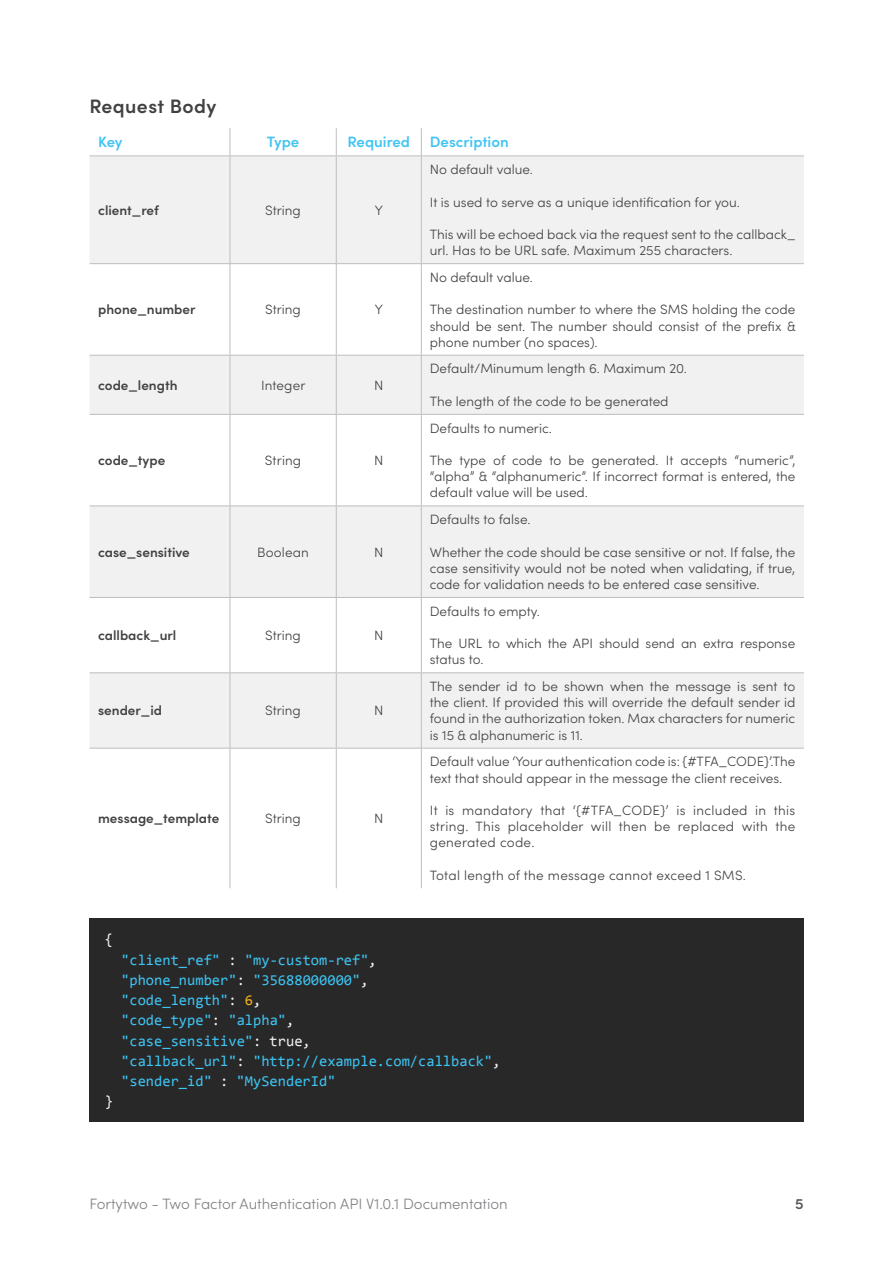
<style>
.page{position:relative;width:893px;height:1263px;background:#fff}
.page>*{position:absolute;margin:0;border:0;box-sizing:border-box;transform-origin:0 0}
.t1{font:600 19.5px "Sofia Pro";letter-spacing:.02em;color:#414042}
.t2{font:15px/20.2px "Consolas";color:#3dc4f2}
.t3{font:300 15px "Sofia Pro";color:#808285}
.t4{font:600 15px "Sofia Pro";color:#42c4f3}
.t5{font:15px "Consolas";color:#f1f1f2}
.t6{font:600 15px "Sofia Pro";color:#58595b}
.t7{font:300 13.5px/16.2px "Sofia Pro";color:#414042;text-align:justify}
.t8{font:600 13.5px "Sofia Pro";color:#414042}
.t9{font:300 13.5px "Sofia Pro";letter-spacing:.02em;color:#414042}
.s1{color:#f1f1f2}
.s2{color:#f7b21f}
</style>
<div class="page">
<svg style="left:90px;top:157px;width:714px;height:591px;fill:#f1f1f2"></svg>
<svg style="left:230px;top:128px;width:1px;height:28px"></svg>
<svg style="left:336px;top:128px;width:1px;height:28px"></svg>
<svg style="left:421px;top:128px;width:1px;height:28px"></svg>
<hr style="left:90px;top:156px;width:140px;height:1px;background:#bcbec0">
<hr style="left:230px;top:156px;width:106px;height:1px;background:#bcbec0">
<hr style="left:230px;top:156px;width:1px;height:107px;background:#bcbec0">
<hr style="left:336px;top:156px;width:85px;height:1px;background:#bcbec0">
<hr style="left:336px;top:156px;width:1px;height:107px;background:#bcbec0">
<hr style="left:421px;top:156px;width:383px;height:1px;background:#bcbec0">
<hr style="left:421px;top:156px;width:1px;height:107px;background:#bcbec0">
<hr style="left:90px;top:263px;width:140px;height:1px;background:#bcbec0">
<hr style="left:230px;top:263px;width:106px;height:1px;background:#bcbec0">
<hr style="left:230px;top:264px;width:1px;height:91px;background:#bcbec0">
<hr style="left:336px;top:263px;width:85px;height:1px;background:#bcbec0">
<hr style="left:336px;top:264px;width:1px;height:91px;background:#bcbec0">
<hr style="left:421px;top:263px;width:383px;height:1px;background:#bcbec0">
<hr style="left:421px;top:264px;width:1px;height:91px;background:#bcbec0">
<hr style="left:90px;top:355px;width:140px;height:1px;background:#bcbec0">
<hr style="left:230px;top:355px;width:106px;height:1px;background:#bcbec0">
<hr style="left:230px;top:356px;width:1px;height:58px;background:#bcbec0">
<hr style="left:336px;top:355px;width:85px;height:1px;background:#bcbec0">
<hr style="left:336px;top:356px;width:1px;height:58px;background:#bcbec0">
<hr style="left:421px;top:355px;width:383px;height:1px;background:#bcbec0">
<hr style="left:421px;top:356px;width:1px;height:58px;background:#bcbec0">
<hr style="left:90px;top:414px;width:140px;height:1px;background:#bcbec0">
<hr style="left:230px;top:414px;width:106px;height:1px;background:#bcbec0">
<hr style="left:230px;top:415px;width:1px;height:90px;background:#bcbec0">
<hr style="left:336px;top:414px;width:85px;height:1px;background:#bcbec0">
<hr style="left:336px;top:415px;width:1px;height:90px;background:#bcbec0">
<hr style="left:421px;top:414px;width:383px;height:1px;background:#bcbec0">
<hr style="left:421px;top:415px;width:1px;height:90px;background:#bcbec0">
<hr style="left:90px;top:505px;width:140px;height:1px;background:#bcbec0">
<hr style="left:230px;top:505px;width:106px;height:1px;background:#bcbec0">
<hr style="left:230px;top:506px;width:1px;height:91px;background:#bcbec0">
<hr style="left:336px;top:505px;width:85px;height:1px;background:#bcbec0">
<hr style="left:336px;top:506px;width:1px;height:91px;background:#bcbec0">
<hr style="left:421px;top:505px;width:383px;height:1px;background:#bcbec0">
<hr style="left:421px;top:506px;width:1px;height:91px;background:#bcbec0">
<hr style="left:230px;top:598px;width:1px;height:74px;background:#bcbec0">
<hr style="left:336px;top:598px;width:1px;height:74px;background:#bcbec0">
<hr style="left:421px;top:598px;width:1px;height:74px;background:#bcbec0">
<hr style="left:230px;top:673px;width:1px;height:75px;background:#bcbec0">
<hr style="left:336px;top:673px;width:1px;height:75px;background:#bcbec0">
<hr style="left:421px;top:673px;width:1px;height:75px;background:#bcbec0">
<hr style="left:230px;top:748px;width:1px;height:140px;background:#bcbec0">
<hr style="left:336px;top:748px;width:1px;height:140px;background:#bcbec0">
<hr style="left:421px;top:748px;width:1px;height:140px;background:#bcbec0">
<hr style="left:90px;top:597px;width:140px;height:1px;background:#bcbec0">
<hr style="left:230px;top:597px;width:106px;height:1px;background:#bcbec0">
<hr style="left:336px;top:597px;width:85px;height:1px;background:#bcbec0">
<hr style="left:421px;top:597px;width:383px;height:1px;background:#bcbec0">
<hr style="left:90px;top:672px;width:140px;height:1px;background:#bcbec0">
<hr style="left:230px;top:672px;width:106px;height:1px;background:#bcbec0">
<hr style="left:336px;top:672px;width:85px;height:1px;background:#bcbec0">
<hr style="left:421px;top:672px;width:383px;height:1px;background:#bcbec0">
<hr style="left:90px;top:748px;width:140px;height:1px;background:#bcbec0">
<hr style="left:230px;top:748px;width:106px;height:1px;background:#bcbec0">
<hr style="left:336px;top:748px;width:85px;height:1px;background:#bcbec0">
<hr style="left:421px;top:748px;width:383px;height:1px;background:#bcbec0">
<div style="left:90px;top:918px;width:714px;height:203px;background:#292829"></div>
<h1 class="t1" style="left:89px;top:91px;width:129px">Request Body</h1>
<p class="t4" style="left:98px;top:131px;width:26px">Key</p>
<p class="t4" style="left:267px;top:131px;width:34px">Type</p>
<p class="t4" style="left:347px;top:131px;width:64px">Required</p>
<p class="t4" style="left:430px;top:131px;width:80px">Description</p>
<p class="t8" style="left:98px;top:200px;width:62px">client_ref</p>
<p class="t7" style="left:265px;top:201px;width:37px">String</p>
<p class="t7" style="left:375px;top:201px;width:10px">Y</p>
<p class="t8" style="left:98px;top:299px;width:99px">phone_number</p>
<p class="t7" style="left:265px;top:301px;width:37px">String</p>
<p class="t7" style="left:375px;top:301px;width:10px">Y</p>
<p class="t8" style="left:98px;top:375px;width:81px">code_length</p>
<p class="t7" style="left:261px;top:376px;width:46px">Integer</p>
<p class="t7" style="left:374px;top:376px;width:11px">N</p>
<p class="t8" style="left:98px;top:450px;width:69px">code_type</p>
<p class="t7" style="left:265px;top:451px;width:38px">String</p>
<p class="t7" style="left:374px;top:451px;width:11px">N</p>
<p class="t8" style="left:98px;top:542px;width:93px">case_sensitive</p>
<p class="t7" style="left:257px;top:543px;width:53px">Boolean</p>
<p class="t7" style="left:374px;top:543px;width:11px">N</p>
<p class="t8" style="left:98px;top:625px;width:80px">callback_url</p>
<p class="t7" style="left:265px;top:626px;width:37px">String</p>
<p class="t7" style="left:374px;top:626px;width:11px">N</p>
<p class="t8" style="left:98px;top:700px;width:65px">sender_id</p>
<p class="t7" style="left:265px;top:702px;width:37px">String</p>
<p class="t7" style="left:374px;top:702px;width:11px">N</p>
<p class="t8" style="left:98px;top:808px;width:123px">message_template</p>
<p class="t7" style="left:265px;top:809px;width:37px">String</p>
<p class="t7" style="left:374px;top:809px;width:11px">N</p>
<p class="t5" style="left:105px;top:930px;width:10px">{</p>
<p class="t7" style="left:430px;top:161px;width:105px">No default value.</p>
<p class="t7" style="left:430px;top:193px;width:312px">It is used to serve as a unique identification for you.</p>
<p class="t7" style="left:430px;top:225px;width:367px">This will be echoed back via the request sent to the callback_ url. Has to be URL safe. Maximum 255 characters.</p>
<p class="t7" style="left:430px;top:268px;width:105px">No default value.</p>
<p class="t7" style="left:430px;top:301px;width:367px">The destination number to where the SMS holding the code should be sent. The number should consist of the prefix &amp; phone number (no spaces).</p>
<p class="t7" style="left:430px;top:360px;width:259px">Default/Minumum length 6. Maximum 20.</p>
<p class="t7" style="left:430px;top:392px;width:240px">The length of the code to be generated</p>
<p class="t7" style="left:430px;top:419px;width:124px">Defaults to numeric.</p>
<p class="t7" style="left:430px;top:451px;width:367px">The type of code to be generated. It accepts “numeric”, “alpha” &amp; “alphanumeric”. If incorrect format is entered, the default value will be used.</p>
<p class="t7" style="left:430px;top:511px;width:102px">Defaults to false.</p>
<p class="t7" style="left:430px;top:543px;width:367px">Whether the code should be case sensitive or not. If false, the case sensitivity would not be noted when validating, if true, code for validation needs to be entered case sensitive.</p>
<p class="t7" style="left:430px;top:602px;width:112px">Defaults to empty.</p>
<p class="t7" style="left:430px;top:634px;width:367px">The URL to which the API should send an extra response status to.</p>
<p class="t7" style="left:430px;top:677px;width:367px">The sender id to be shown when the message is sent to the client. If provided this will override the default sender id found in the authorization token. Max characters for numeric is 15 &amp; alphanumeric is 11.</p>
<p class="t7" style="left:430px;top:753px;width:367px">Default value ‘Your authentication code is: {#TFA_CODE}’.The text that should appear in the message the client receives.</p>
<p class="t7" style="left:430px;top:801px;width:367px">It is mandatory that ‘{#TFA_CODE}’ is included in this string. This placeholder will then be replaced with the generated code.</p>
<p class="t9" style="left:430px;top:865px;width:318px">Total length of the message cannot exceed 1 SMS.</p>
<p class="t5" style="left:105px;top:1092px;width:10px">}</p>
<p class="t2" style="left:121px;top:949px;width:381px">"client_ref" <span class="s1">:</span> "my-custom-ref"<span class="s1">, </span>"phone_number"<span class="s1">:</span> "35688000000"<span class="s1">,<br></span>"code_length"<span class="s1">:</span> <span class="s2">6</span><span class="s1">,<br></span>"code_type"<span class="s1">:</span> "alpha"<span class="s1">,<br></span>"case_sensitive"<span class="s1">: true,<br></span>"callback_url"<span class="s1">:</span> "http://example.com/callback"<span class="s1">, </span>"sender_id" <span class="s1">:</span> "MySenderId"</p>
<p class="t3" style="left:89px;top:1193px;width:420px">Fortytwo - Two Factor Authentication API V1.0.1 Documentation</p>
<p class="t6" style="left:795px;top:1192px;width:10px">5</p>
</div>
